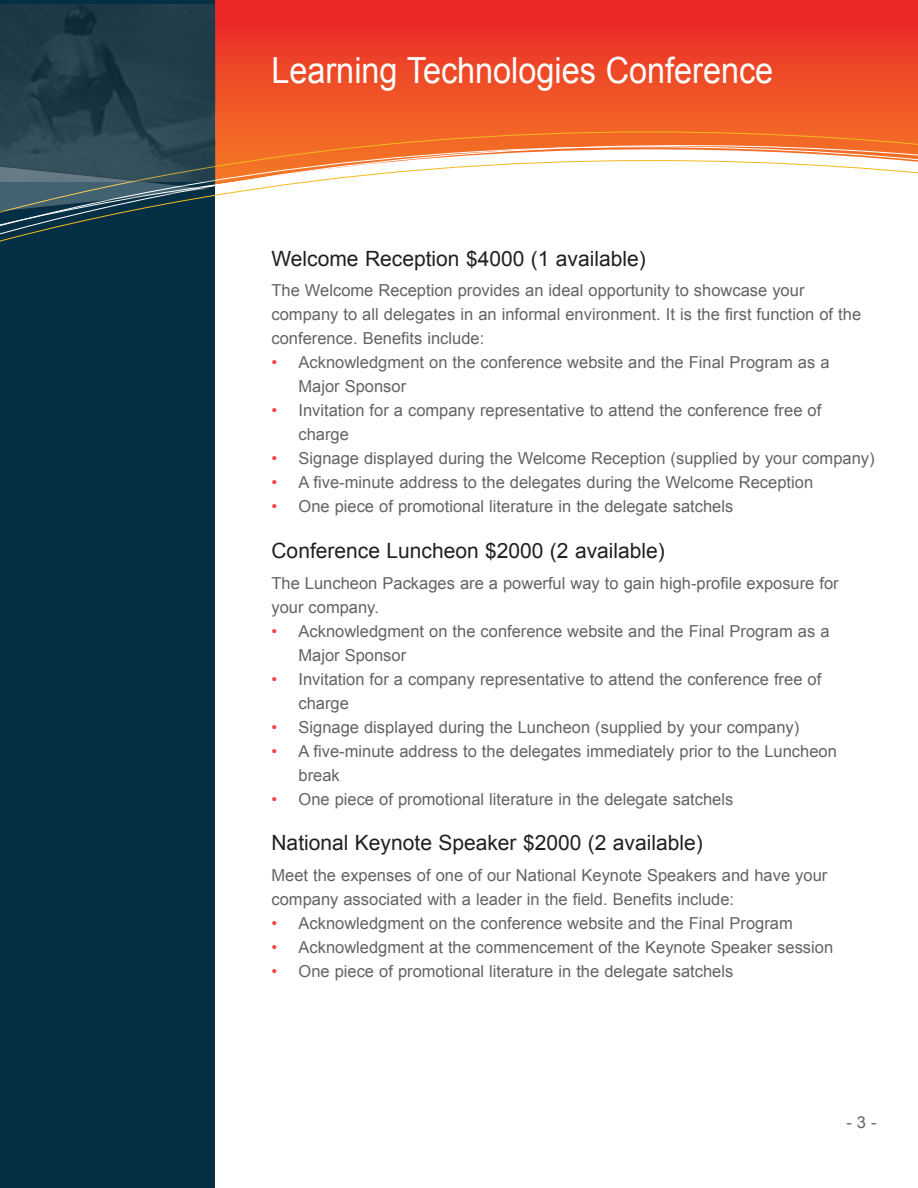
<style>
.page{position:relative;width:918px;height:1188px;background:#fff}
.page>*{position:absolute;margin:0;border:0;box-sizing:border-box;transform-origin:0 0}
.t1{font:36px "Arial";color:#fff;scale:.9 1}
.heading_2{font:21px "Arial";color:#231f20}
.bullet_text{font:16.5px/24px "Arial";color:#636366}
.Body_Text{font:16.5px/24px "Arial";color:#636366}
.s1{color:#ff4040}
</style>
<div class="page">
<svg style="left:215px;top:0;width:703px;height:131px;background:#ed4327"></svg>
<div style="left:0;top:0;width:215px;height:1188px;background:#052f45"></div>
<svg style="left:0;top:131px;width:918px;height:111px"></svg>
<img style="left:0;top:4px;width:216px;height:160px">
<svg style="left:0;top:164px;width:216px;height:50px"></svg>
<h1 class="t1" style="left:272px;top:47px;width:559px">Learning Technologies Conference</h1>
<p class="heading_2" style="left:272px;top:245px;width:376px">Welcome Reception $4000 (1 available)</p>
<p class="Body_Text" style="left:272px;top:279px;width:591px">The Welcome Reception provides an ideal opportunity to showcase your company to all delegates in an informal environment. It is the first function of the conference. Benefits include:</p>
<p class="bullet_text" style="left:298px;top:351px;width:533px;text-indent:-27px"><span class="s1">•</span> Acknowledgment on the conference website and the Final Program as a<br>Major Sponsor</p>
<p class="bullet_text" style="left:298px;top:399px;width:524px;text-indent:-27px"><span class="s1">•</span> Invitation for a company representative to attend the conference free of charge</p>
<p class="bullet_text" style="left:272px;top:447px;width:605px"><span class="s1">•</span> Signage displayed during the Welcome Reception (supplied by your company)</p>
<p class="bullet_text" style="left:272px;top:471px;width:543px"><span class="s1">•</span> A five-minute address to the delegates during the Welcome Reception</p>
<p class="bullet_text" style="left:272px;top:495px;width:463px"><span class="s1">•</span> One piece of promotional literature in the delegate satchels</p>
<p class="heading_2" style="left:272px;top:537px;width:395px">Conference Luncheon $2000 (2 available)</p>
<p class="Body_Text" style="left:272px;top:571px;width:569px">The Luncheon Packages are a powerful way to gain high-profile exposure for your company.</p>
<p class="bullet_text" style="left:298px;top:619px;width:533px;text-indent:-27px"><span class="s1">•</span> Acknowledgment on the conference website and the Final Program as a<br>Major Sponsor</p>
<p class="bullet_text" style="left:298px;top:667px;width:524px;text-indent:-27px"><span class="s1">•</span> Invitation for a company representative to attend the conference free of charge</p>
<p class="bullet_text" style="left:272px;top:715px;width:529px"><span class="s1">•</span> Signage displayed during the Luncheon (supplied by your company)</p>
<p class="bullet_text" style="left:298px;top:739px;width:540px;text-indent:-27px"><span class="s1">•</span> A five-minute address to the delegates immediately prior to the Luncheon break</p>
<p class="bullet_text" style="left:272px;top:787px;width:463px"><span class="s1">•</span> One piece of promotional literature in the delegate satchels</p>
<p class="heading_2" style="left:272px;top:829px;width:433px">National Keynote Speaker $2000 (2 available)</p>
<p class="Body_Text" style="left:272px;top:863px;width:557px">Meet the expenses of one of our National Keynote Speakers and have your company associated with a leader in the field. Benefits include:</p>
<p class="bullet_text" style="left:272px;top:911px;width:523px"><span class="s1">•</span> Acknowledgment on the conference website and the Final Program</p>
<p class="bullet_text" style="left:272px;top:935px;width:563px"><span class="s1">•</span> Acknowledgment at the commencement of the Keynote Speaker session</p>
<p class="bullet_text" style="left:272px;top:959px;width:463px"><span class="s1">•</span> One piece of promotional literature in the delegate satchels</p>
<p class="Body_Text" style="left:846px;top:1111px;width:32px">- 3 -</p>
</div>
